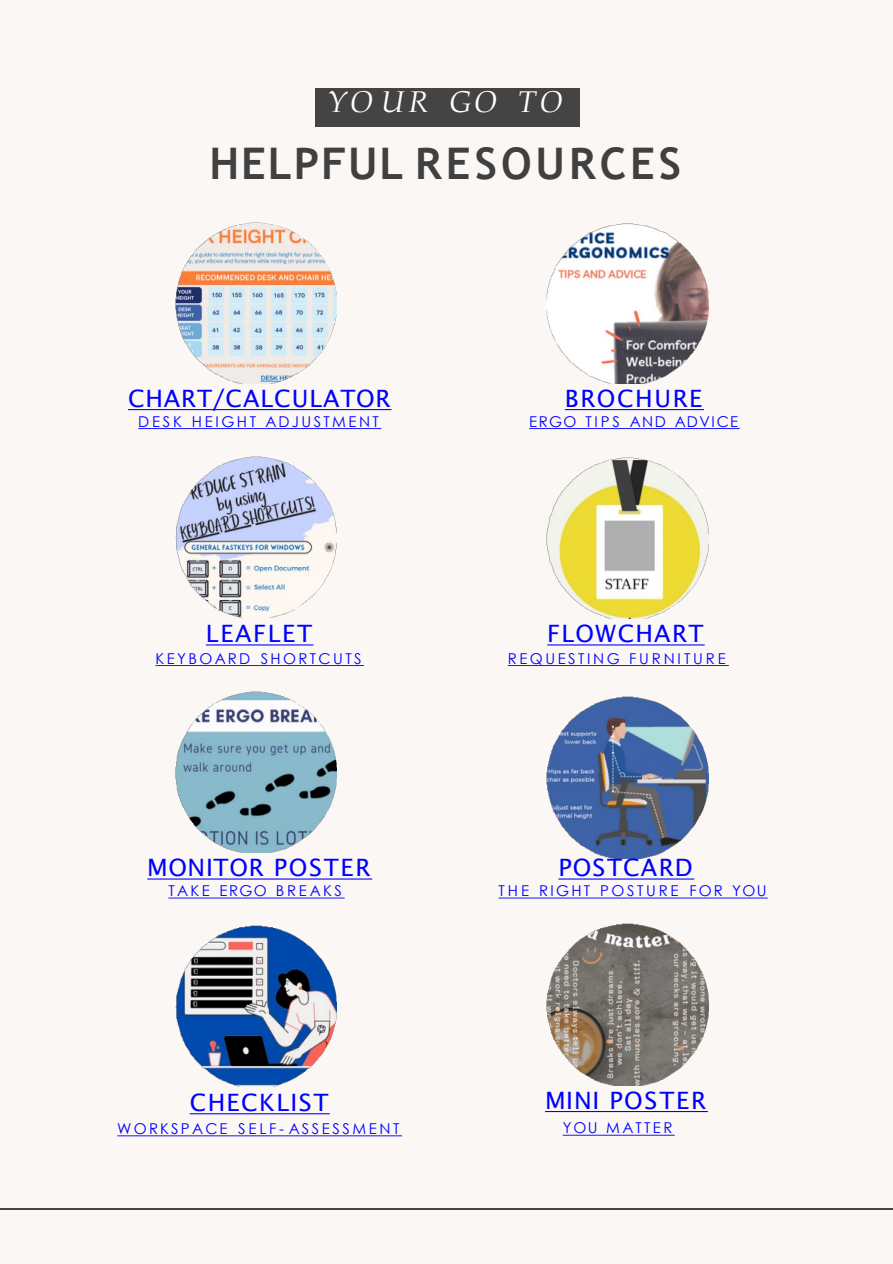
<style>
.page{position:relative;width:893px;height:1264px;background:#fff}
.page>*{position:absolute;margin:0;border:0;box-sizing:border-box;transform-origin:0 0}
.t1{font:700 43.5px "Trebuchet MS";letter-spacing:.09em;color:#404040}
.t2{font:italic 30px "Book Antiqua";letter-spacing:.12em;color:#fff}
.t3{font:24px "Lucida Sans";letter-spacing:.055em;color:#00f}
.t4{font:24px "Lucida Sans";letter-spacing:.035em;color:#00f}
.t5{font:15px "Century Gothic";letter-spacing:.165em;color:#00f}
.t6{font:15px "Century Gothic";letter-spacing:.185em;color:#00f}
.t7{font:15px "Century Gothic";letter-spacing:.105em;color:#00f}
</style>
<div class="page">
<div style="left:0;top:0;width:892px;height:1263px;background:#faf7f5"></div>
<hr style="left:0;top:1208px;width:892px;height:1px;background:#444">
<img style="left:546px;top:924px;width:162px;height:161px">
<svg style="left:206px;top:644px;width:107px;height:1px"></svg>
<svg style="left:155px;top:665px;width:209px;height:1px"></svg>
<img style="left:175px;top:925px;width:162px;height:161px">
<img style="left:546px;top:697px;width:162px;height:161px">
<img style="left:175px;top:691px;width:162px;height:162px">
<img style="left:175px;top:456px;width:162px;height:162px">
<img style="left:546px;top:223px;width:162px;height:161px">
<img style="left:546px;top:457px;width:162px;height:162px">
<img style="left:175px;top:222px;width:162px;height:162px">
<div style="left:315px;top:88px;width:264px;height:39px;background:#444"></div>
<svg style="left:128px;top:409px;width:263px;height:1px"></svg>
<svg style="left:138px;top:428px;width:243px;height:1px"></svg>
<svg style="left:147px;top:878px;width:225px;height:1px"></svg>
<svg style="left:168px;top:897px;width:176px;height:1px"></svg>
<svg style="left:564px;top:409px;width:140px;height:1px"></svg>
<svg style="left:529px;top:428px;width:210px;height:1px"></svg>
<svg style="left:547px;top:644px;width:157px;height:1px"></svg>
<svg style="left:508px;top:665px;width:220px;height:1px"></svg>
<svg style="left:558px;top:878px;width:136px;height:1px"></svg>
<svg style="left:498px;top:897px;width:269px;height:1px"></svg>
<svg style="left:190px;top:1113px;width:140px;height:1px"></svg>
<svg style="left:117px;top:1135px;width:285px;height:1px"></svg>
<svg style="left:545px;top:1111px;width:162px;height:1px"></svg>
<svg style="left:562px;top:1135px;width:112px;height:1px"></svg>
<p class="t2" style="left:327px;top:81px;width:237px">YOUR GO TO</p>
<h1 class="t1" style="left:209px;top:136px;width:473px">HELPFUL RESOURCES</h1>
<p class="t4" style="left:128px;top:384px;width:264px">CHART/CALCULATOR</p>
<p class="t5" style="left:138px;top:411px;width:242px">DESK HEIGHT ADJUSTMENT</p>
<p class="t3" style="left:564px;top:384px;width:139px">BROCHURE</p>
<p class="t7" style="left:529px;top:411px;width:210px">ERGO TIPS AND ADVICE</p>
<p class="t3" style="left:206px;top:620px;width:108px">LEAFLET</p>
<p class="t5" style="left:155px;top:648px;width:207px">KEYBOARD SHORTCUTS</p>
<p class="t3" style="left:547px;top:620px;width:158px">FLOWCHART</p>
<p class="t6" style="left:507px;top:648px;width:219px">REQUESTING FURNITURE</p>
<p class="t4" style="left:147px;top:854px;width:225px">MONITOR POSTER</p>
<p class="t5" style="left:168px;top:880px;width:175px">TAKE ERGO BREAKS</p>
<p class="t3" style="left:558px;top:854px;width:136px">POSTCARD</p>
<p class="t5" style="left:498px;top:880px;width:269px">THE RIGHT POSTURE FOR YOU</p>
<p class="t3" style="left:190px;top:1088px;width:140px">CHECKLIST</p>
<p class="t5" style="left:117px;top:1118px;width:284px">WORKSPACE SELF- ASSESSMENT</p>
<p class="t3" style="left:545px;top:1086px;width:163px">MINI POSTER</p>
<p class="t5" style="left:562px;top:1117px;width:111px">YOU MATTER</p>
</div>
